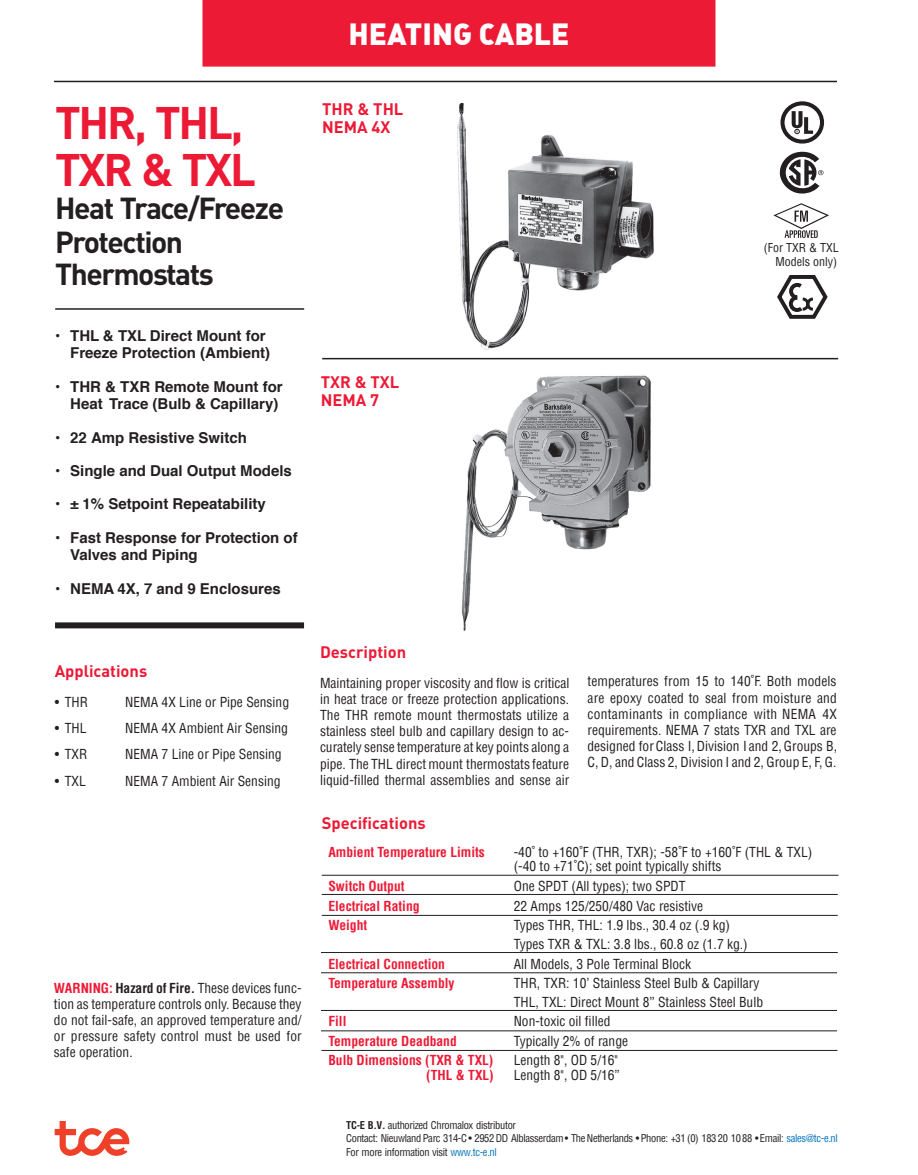
<style>
.page{position:relative;width:918px;height:1175px;background:#fff}
.page>*{position:absolute;margin:0;border:0;box-sizing:border-box;transform-origin:0 0}
.t1{font:700 45px/46.5px "DIN";letter-spacing:-.05em;color:#ed1a36}
.t2{font:700 30px/32.5px "DIN";letter-spacing:-.05em;color:#231f20}
.t3{font:30px "DIN Black Alternate";color:#fff}
.t4{font:700 16.5px/18px "DIN";color:#ed1a36}
.t5{font:700 15px/17.2px "Helvetica";color:#231f20;text-align:right}
.t6{font:condensed 13.5px/16.2px "Helvetica";color:#231f20;text-align:justify}
.t7{font:700 condensed 13.5px "Helvetica";color:#ed1a36}
.t8{font:condensed 12px/14.4px "Helvetica";color:#231f20;text-align:right}
.t9{font:condensed 10.5px/13.5px "Helvetica";letter-spacing:-.03em;color:#231f20}
.s1{font-weight:700;color:#ed1a36}
.s2{font-weight:700}
.s3{color:#0072bc}
</style>
<div class="page">
<hr style="left:54px;top:81px;width:783px;height:1px;background:#231f20">
<div style="left:202px;top:0;width:514px;height:67px;background:#ed1a36"></div>
<hr style="left:55px;top:308px;width:249px;height:2px;background:#231f20">
<div style="left:55px;top:622px;width:249px;height:6px;background:#231f20"></div>
<hr style="left:322px;top:358px;width:516px;height:1px;background:#231f20">
<svg style="left:792px;top:111px;width:21px;height:23px"></svg>
<div style="left:781px;top:101px;width:43px;height:42px;border:4px solid #231f20;border-radius:50%"></div>
<svg style="left:779px;top:151px;width:44px;height:43px"></svg>
<svg style="left:773px;top:203px;width:56px;height:35px"></svg>
<svg style="left:777px;top:275px;width:51px;height:44px"></svg>
<img style="left:457px;top:102px;width:197px;height:248px">
<img style="left:461px;top:375px;width:190px;height:256px">
<hr style="left:322px;top:874px;width:516px;height:1px;background:#231f20">
<hr style="left:322px;top:894px;width:516px;height:1px;background:#231f20">
<hr style="left:322px;top:915px;width:516px;height:1px;background:#231f20">
<hr style="left:321px;top:952px;width:517px;height:1px;background:#231f20">
<hr style="left:321px;top:972px;width:516px;height:1px;background:#231f20">
<hr style="left:321px;top:1010px;width:516px;height:1px;background:#231f20">
<hr style="left:321px;top:1030px;width:516px;height:1px;background:#231f20">
<hr style="left:321px;top:1050px;width:516px;height:1px;background:#231f20">
<svg style="left:55px;top:1121px;width:74px;height:34px"></svg>
<h2 class="t3" style="left:348px;top:20px;width:222px">HEATING CABLE</h2>
<h1 class="t1" style="left:55px;top:104px;width:202px">THR, THL,<br>TXR &amp; TXL</h1>
<h2 class="t2" style="left:55px;top:195px;width:230px">Heat Trace/Freeze<br>Protection<br>Thermostats</h2>
<p class="t5" style="left:55px;top:328px;width:217px">• THL &amp; TXL Direct Mount for<br>Freeze Protection (Ambient)</p>
<p class="t5" style="left:55px;top:379px;width:229px">• THR &amp; TXR Remote Mount for<br>Heat Trace (Bulb &amp; Capillary)</p>
<p class="t5" style="left:55px;top:429px;width:193px">• 22 Amp Resistive Switch</p>
<p class="t5" style="left:55px;top:463px;width:238px">• Single and Dual Output Models</p>
<p class="t5" style="left:55px;top:496px;width:212px">• ± 1% Setpoint Repeatability</p>
<p class="t5" style="left:70px;top:530px;width:229px;text-align:left;text-indent:-15px">• Fast Response for Protection of<br>Valves and Piping</p>
<p class="t5" style="left:55px;top:580px;width:227px">• NEMA 4X, 7 and 9 Enclosures</p>
<p class="t4" style="left:322px;top:102px;width:83px">THR &amp; THL<br>NEMA 4X</p>
<p class="t4" style="left:321px;top:375px;width:80px">TXR &amp; TXL<br>NEMA 7</p>
<p class="t8" style="left:764px;top:241px;width:77px">(For TXR &amp; TXL<br>Models only)</p>
<p class="t4" style="left:55px;top:663px;width:94px">Applications</p>
<p class="t6" style="left:55px;top:695px;width:35px">• THR</p>
<p class="t6" style="left:125px;top:695px;width:165px">NEMA 4X Line or Pipe Sensing</p>
<p class="t6" style="left:55px;top:721px;width:33px">• THL</p>
<p class="t6" style="left:125px;top:721px;width:164px">NEMA 4X Ambient Air Sensing</p>
<p class="t6" style="left:55px;top:747px;width:34px">• TXR</p>
<p class="t6" style="left:125px;top:747px;width:158px">NEMA 7 Line or Pipe Sensing</p>
<p class="t6" style="left:55px;top:773px;width:33px">• TXL</p>
<p class="t6" style="left:125px;top:773px;width:157px">NEMA 7 Ambient Air Sensing</p>
<p class="t6" style="left:54px;top:980px;width:249px"><span class="s1">WARNING:</span> <span class="s2">Hazard of Fire.</span> These devices func&shy;tion as temperature controls only. Because they do not fail-safe, an approved temperature and/ or pressure safety control must be used for safe operation.</p>
<p class="t4" style="left:320px;top:644px;width:88px">Description</p>
<p class="t6" style="left:320px;top:675px;width:251px">Maintaining proper viscosity and flow is critical in heat trace or freeze protection applications.<br>The THR remote mount thermostats utilize a stainless steel bulb and capillary design to ac&shy;curately sense temperature at key points along a pipe. The THL direct mount thermostats feature liquid-filled thermal assemblies and sense air</p>
<p class="t6" style="left:588px;top:674px;width:251px">temperatures from 15 to 140˚F. Both models are epoxy coated to seal from moisture and contaminants in compliance with NEMA 4X requirements. NEMA 7 stats TXR and TXL are designed for Class I,Division I and 2,Groups B, C, D, and Class 2, Division I and 2, Group E, F, G.</p>
<p class="t4" style="left:322px;top:816px;width:105px">Specifications</p>
<p class="t7" style="left:328px;top:847px;width:158px">Ambient Temperature Limits</p>
<p class="t6" style="left:514px;top:846px;width:300px;line-height:14.2px">-40˚ to +160˚F (THR, TXR); -58˚F to +160˚F (THL &amp; TXL) (-40 to +71˚C); set point typically shifts</p>
<p class="t7" style="left:328px;top:881px;width:78px">Switch Output</p>
<p class="t6" style="left:514px;top:879px;width:173px">One SPDT (All types); two SPDT</p>
<p class="t7" style="left:328px;top:900px;width:93px">Electrical Rating</p>
<p class="t6" style="left:514px;top:898px;width:191px">22 Amps 125/250/480 Vac resistive</p>
<p class="t7" style="left:328px;top:920px;width:40px">Weight</p>
<p class="t6" style="left:514px;top:917px;width:236px;line-height:18.8px">Types THR, THL: 1.9 lbs., 30.4 oz (.9 kg)<br>Types TXR &amp; TXL: 3.8 lbs., 60.8 oz (1.7 kg.)</p>
<p class="t7" style="left:328px;top:958px;width:118px">Electrical Connection</p>
<p class="t6" style="left:514px;top:957px;width:179px">All Models, 3 Pole Terminal Block</p>
<p class="t7" style="left:328px;top:978px;width:128px">Temperature Assembly</p>
<p class="t6" style="left:514px;top:975px;width:251px;line-height:18.8px">THR, TXR: 10’ Stainless Steel Bulb &amp; Capillary<br>THL, TXL: Direct Mount 8” Stainless Steel Bulb</p>
<p class="t7" style="left:328px;top:1015px;width:20px">Fill</p>
<p class="t6" style="left:514px;top:1014px;width:98px">Non-toxic oil filled</p>
<p class="t7" style="left:328px;top:1035px;width:130px">Temperature Deadband</p>
<p class="t6" style="left:514px;top:1033px;width:116px">Typically 2% of range</p>
<p class="t7" style="left:328px;top:1055px;width:167px">Bulb Dimensions (TXR &amp; TXL)</p>
<p class="t6" style="left:514px;top:1053px;width:106px">Length 8", OD 5/16"</p>
<p class="t7" style="left:426px;top:1069px;width:69px">(THL &amp; TXL)</p>
<p class="t6" style="left:514px;top:1067px;width:108px">Length 8", OD 5/16”</p>
<p class="t9" style="left:346px;top:1119px;width:493px"><span class="s2">TC-E B.V.</span> authorized Chromalox distributor<br>Contact: Nieuwland Parc 314-C • 2952 DD Alblasserdam • The Netherlands • Phone: +31 (0) 183 20 10 88 • Email: <span class="s3">sales@tc-e.nl<br></span>For more information visit <span class="s3">www.tc-e.nl</span></p>
</div>
